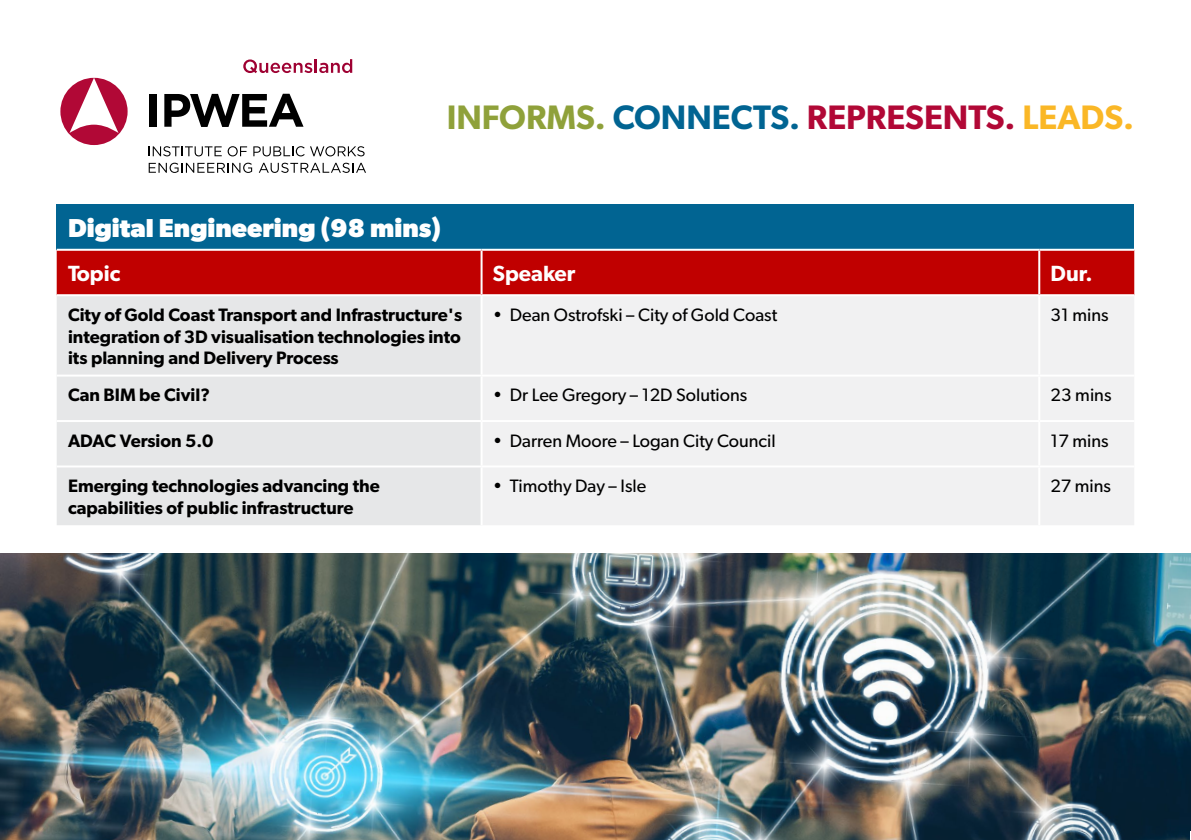
<style>
.page{position:relative;width:1191px;height:840px;background:#fff}
.page>*{position:absolute;margin:0;border:0;box-sizing:border-box;transform-origin:0 0}
.t1{font:600 34px "Gibson";color:#b10836}
.t2{font:700 26px "Gibson";color:#fff}
.t3{font:600 22px "Gibson";color:#fff}
.t4{font:600 18px/21.6px "Gibson";color:#000;text-align:justify}
.t5{font:18px "Gibson";color:#000}
.s1{color:#8fa13a}
.s2{color:#016492}
.s3{color:#fab726}
</style>
<div class="page">
<div style="left:149px;top:94px;width:7px;height:33px;background:#000"></div>
<svg style="left:164px;top:94px;width:139px;height:33px"></svg>
<svg style="left:149px;top:146px;width:73px;height:10px"></svg>
<svg style="left:228px;top:146px;width:19px;height:10px"></svg>
<svg style="left:253px;top:146px;width:111px;height:10px"></svg>
<svg style="left:149px;top:163px;width:103px;height:10px"></svg>
<svg style="left:259px;top:163px;width:107px;height:10px"></svg>
<svg style="left:60px;top:78px;width:68px;height:67px"></svg>
<svg style="left:243px;top:59px;width:109px;height:14px"></svg>
<img style="left:0;top:553px;width:1191px;height:286px">
<div style="left:57px;top:204px;width:1077px;height:45px;background:#016492"></div>
<div style="left:57px;top:250px;width:1077px;height:44px;background:#c00000"></div>
<div style="left:57px;top:296px;width:423px;height:229px;background:#e6e7e8"></div>
<div style="left:483px;top:296px;width:651px;height:229px;background:#f1f1f2"></div>
<hr style="left:57px;top:248px;width:424px;height:2px;background:#fff">
<hr style="left:481px;top:248px;width:558px;height:2px;background:#fff">
<hr style="left:480px;top:250px;width:2px;height:44px;background:#fff">
<hr style="left:1039px;top:248px;width:95px;height:2px;background:#fff">
<hr style="left:1038px;top:250px;width:2px;height:44px;background:#fff">
<hr style="left:1038px;top:296px;width:2px;height:78px;background:#fff">
<hr style="left:57px;top:374px;width:424px;height:2px;background:#fff">
<hr style="left:481px;top:374px;width:558px;height:2px;background:#fff">
<hr style="left:1039px;top:374px;width:95px;height:2px;background:#fff">
<hr style="left:1038px;top:376px;width:2px;height:44px;background:#fff">
<hr style="left:57px;top:420px;width:424px;height:2px;background:#fff">
<hr style="left:481px;top:420px;width:558px;height:2px;background:#fff">
<hr style="left:1039px;top:420px;width:95px;height:2px;background:#fff">
<hr style="left:1038px;top:422px;width:2px;height:43px;background:#fff">
<hr style="left:57px;top:465px;width:424px;height:2px;background:#fff">
<hr style="left:481px;top:465px;width:558px;height:2px;background:#fff">
<hr style="left:1039px;top:465px;width:95px;height:2px;background:#fff">
<hr style="left:1038px;top:467px;width:2px;height:58px;background:#fff">
<h1 class="t1" style="left:447px;top:97px;width:689px"><span class="s1">INFORMS.</span> <span class="s2">CONNECTS.</span> REPRESENTS. <span class="s3">LEADS.</span></h1>
<h2 class="t2" style="left:68px;top:213px;width:374px">Digital Engineering (98 mins)</h2>
<p class="t3" style="left:68px;top:260px;width:54px">Topic</p>
<p class="t3" style="left:493px;top:260px;width:84px">Speaker</p>
<p class="t3" style="left:1050px;top:260px;width:43px">Dur.</p>
<p class="t4" style="left:68px;top:303px;width:396px">City of Gold Coast Transport and Infrastructure's integration of 3D visualisation technologies into its planning and Delivery Process</p>
<p class="t5" style="left:493px;top:304px;width:286px">• Dean Ostrofski – City of Gold Coast</p>
<p class="t5" style="left:1050px;top:304px;width:60px">31 mins</p>
<p class="t4" style="left:68px;top:383px;width:143px">Can BIM be Civil?</p>
<p class="t5" style="left:493px;top:384px;width:256px">• Dr Lee Gregory – 12D Solutions</p>
<p class="t5" style="left:1050px;top:384px;width:62px">23 mins</p>
<p class="t4" style="left:68px;top:429px;width:147px">ADAC Version 5.0</p>
<p class="t5" style="left:493px;top:429px;width:284px">• Darren Moore – Logan City Council</p>
<p class="t5" style="left:1050px;top:429px;width:60px">17 mins</p>
<p class="t4" style="left:68px;top:474px;width:313px">Emerging technologies advancing the capabilities of public infrastructure</p>
<p class="t5" style="left:493px;top:475px;width:155px">• Timothy Day – Isle</p>
<p class="t5" style="left:1050px;top:475px;width:62px">27 mins</p>
</div>
